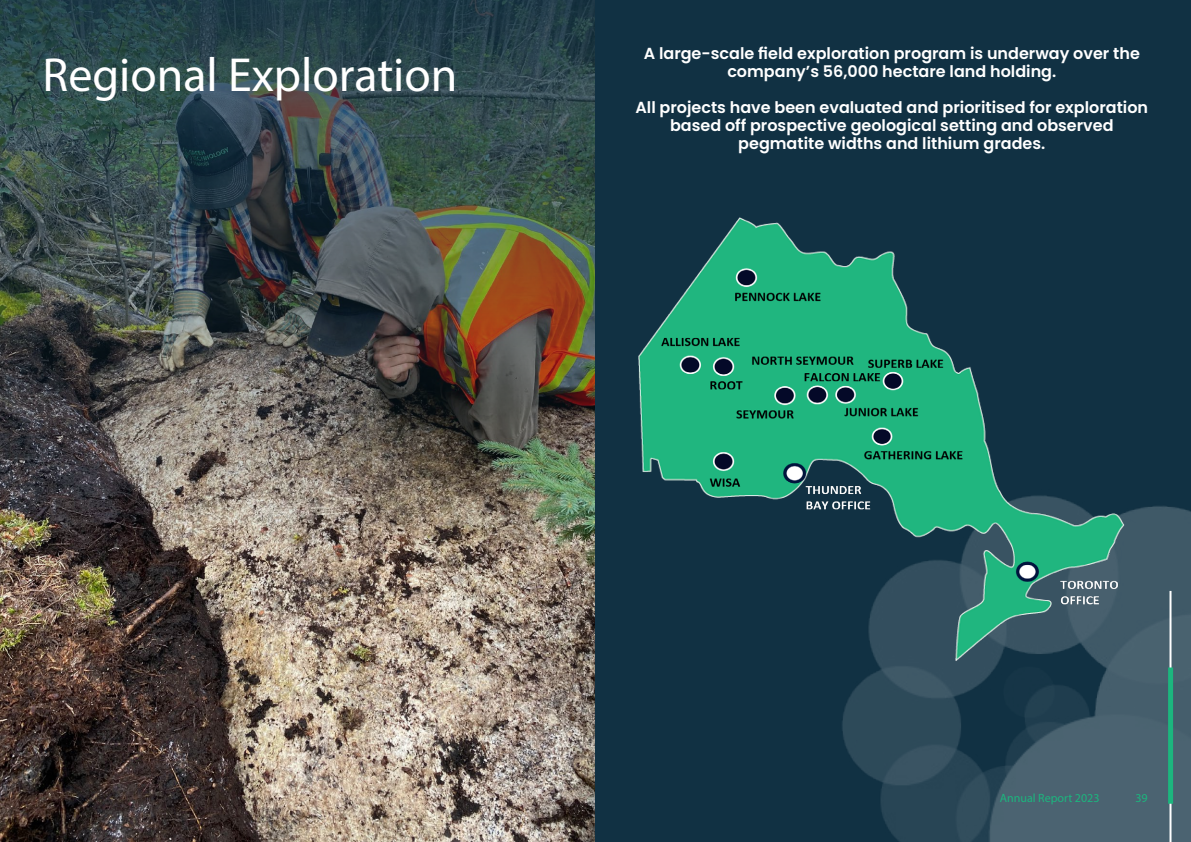
<style>
.page{position:relative;width:1191px;height:842px;background:#fff}
.page>*{position:absolute;margin:0;border:0;box-sizing:border-box;transform-origin:0 0}
.t1{font:48px "Myriad Pro";color:#fff}
.t2{font:600 16px/18px "Poppins";color:#fff;text-align:center}
.t3{font:12px "Myriad Pro";color:#1cb67e}
</style>
<div class="page">
<img style="left:0;top:569px;width:595px;height:273px">
<img style="left:0;top:0;width:595px;height:569px">
<div style="left:595px;top:0;width:596px;height:842px;background:#113143"></div>
<img style="left:842px;top:506px;width:349px;height:336px">
<hr style="left:1169px;top:591px;width:2px;height:251px;background:#fff">
<div style="left:1168px;top:667px;width:5px;height:137px;background:#1cb67e"></div>
<img style="left:638px;top:217px;width:510px;height:445px">
<h1 class="t1" style="left:43px;top:45px;width:416px">Regional Exploration</h1>
<p class="t2" style="left:644px;top:45px;width:497px">A large-scale field exploration program is underway over the company’s 56,000 hectare land holding.</p>
<p class="t2" style="left:635px;top:99px;width:514px">All projects have been evaluated and prioritised for exploration based off prospective geological setting and observed pegmatite widths and lithium grades.</p>
<p class="t3" style="left:999px;top:790px;width:101px">Annual Report 2023</p>
<p class="t3" style="left:1135px;top:790px;width:14px">39</p>
</div>
